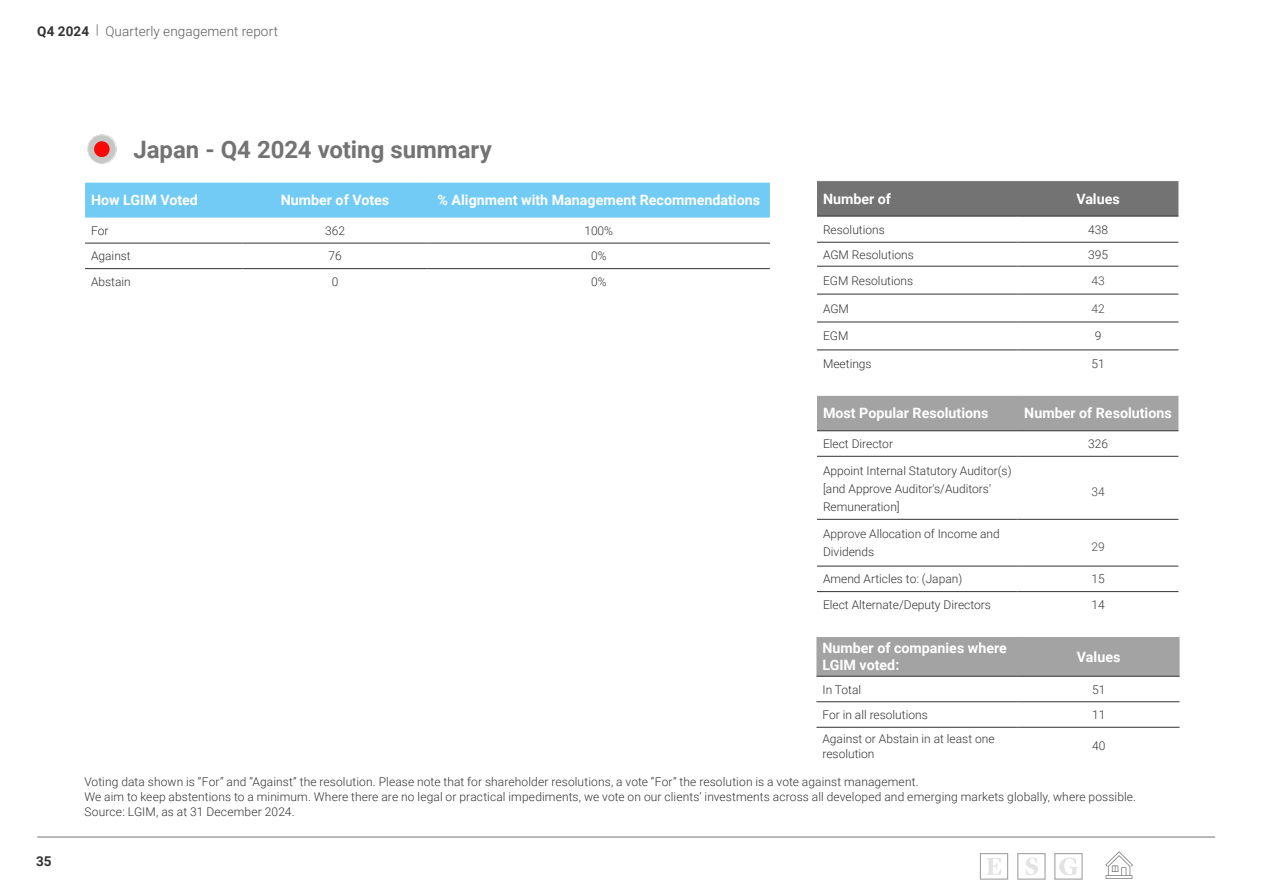
<style>
.page{position:relative;width:1263px;height:893px;background:#fff}
.page>*{position:absolute;margin:0;border:0;box-sizing:border-box;transform-origin:0 0}
.Body_copy_and_chart_header_-_Manually_ap{font:700 24px "Roboto";color:#737373}
.Table_body_figures{font:700 14.25px/17.1px "Roboto";color:#fff}
.t1{font:300 13.5px "Roboto";letter-spacing:.01em;color:#5c5c5c}
.t2{font:700 13.5px "Roboto";color:#333}
.Table_body_figures-2{font:300 12px/18px "Roboto";color:#333}
.Source_7pt{font:300 12px/15px "Roboto";letter-spacing:.01em;color:#333}
.Table_body_figures-3{font:300 12px "Roboto";color:#474747}
.s1{font-weight:700;color:#333}
</style>
<div class="page">
<hr style="left:37px;top:837px;width:1178px;height:1px;background:#737373">
<hr style="left:1106px;top:875px;width:26px;height:4px;background:#999">
<hr style="left:1106px;top:876px;width:26px;height:2px;background:#737373">
<svg style="left:1105px;top:851px;width:28px;height:25px"></svg>
<div style="left:980px;top:853px;width:28px;height:27px;border:1px solid #a3a3a3"></div>
<svg style="left:986px;top:858px;width:15px;height:17px"></svg>
<div style="left:1017px;top:853px;width:28px;height:27px;border:1px solid #a3a3a3"></div>
<svg style="left:1025px;top:857px;width:13px;height:18px"></svg>
<div style="left:1054px;top:853px;width:29px;height:27px;border:1px solid #a3a3a3"></div>
<svg style="left:1059px;top:857px;width:19px;height:18px"></svg>
<div style="left:817px;top:181px;width:361px;height:35px;background:#737373"></div>
<hr style="left:817px;top:216px;width:201px;height:1px;background:#333">
<hr style="left:1018px;top:216px;width:160px;height:1px;background:#333">
<hr style="left:817px;top:242px;width:201px;height:1px;background:#333">
<hr style="left:1018px;top:242px;width:160px;height:1px;background:#333">
<hr style="left:817px;top:266px;width:201px;height:1px;background:#333">
<hr style="left:1018px;top:266px;width:160px;height:1px;background:#333">
<hr style="left:817px;top:294px;width:201px;height:1px;background:#333">
<hr style="left:1018px;top:294px;width:160px;height:1px;background:#333">
<hr style="left:817px;top:322px;width:201px;height:1px;background:#333">
<hr style="left:1018px;top:322px;width:160px;height:1px;background:#333">
<hr style="left:817px;top:349px;width:201px;height:1px;background:#333">
<hr style="left:1018px;top:349px;width:160px;height:1px;background:#333">
<div style="left:817px;top:396px;width:361px;height:34px;background:#a3a3a3"></div>
<hr style="left:817px;top:430px;width:201px;height:1px;background:#333">
<hr style="left:1018px;top:430px;width:160px;height:1px;background:#333">
<hr style="left:817px;top:456px;width:201px;height:1px;background:#333">
<hr style="left:1018px;top:456px;width:160px;height:1px;background:#333">
<hr style="left:817px;top:519px;width:201px;height:1px;background:#333">
<hr style="left:1018px;top:519px;width:160px;height:1px;background:#333">
<hr style="left:817px;top:566px;width:201px;height:1px;background:#333">
<hr style="left:1018px;top:566px;width:160px;height:1px;background:#333">
<hr style="left:817px;top:591px;width:201px;height:1px;background:#333">
<hr style="left:1018px;top:591px;width:160px;height:1px;background:#333">
<div style="left:85px;top:183px;width:685px;height:35px;background:#71cbf4"></div>
<hr style="left:85px;top:243px;width:157px;height:1px;background:#333">
<hr style="left:242px;top:243px;width:186px;height:1px;background:#333">
<hr style="left:428px;top:243px;width:342px;height:1px;background:#333">
<hr style="left:85px;top:268px;width:157px;height:1px;background:#333">
<hr style="left:242px;top:268px;width:186px;height:1px;background:#333">
<hr style="left:428px;top:268px;width:342px;height:1px;background:#333">
<img style="left:87px;top:134px;width:30px;height:30px">
<div style="left:88px;top:135px;width:28px;height:28px;border:6px solid #c6c6c5;border-radius:50%"></div>
<div style="left:816px;top:637px;width:363px;height:39px;background:#a3a3a3"></div>
<hr style="left:816px;top:676px;width:202px;height:1px;background:#333">
<hr style="left:1018px;top:676px;width:161px;height:1px;background:#333">
<hr style="left:816px;top:701px;width:202px;height:1px;background:#333">
<hr style="left:1018px;top:701px;width:161px;height:1px;background:#333">
<hr style="left:816px;top:727px;width:202px;height:1px;background:#333">
<hr style="left:1018px;top:727px;width:161px;height:1px;background:#333">
<p class="t1" style="left:37px;top:21px;width:242px"><span class="s1">Q4 2024</span> | Quarterly engagement report</p>
<p class="Body_copy_and_chart_header_-_Manually_ap" style="left:133px;top:133px;width:360px">Japan - Q4 2024 voting summary</p>
<p class="Table_body_figures" style="left:91px;top:191px;width:108px">How LGIM Voted</p>
<p class="Table_body_figures" style="left:281px;top:191px;width:110px">Number of Votes</p>
<p class="Table_body_figures" style="left:437px;top:191px;width:324px">% Alignment with Management Recommendations</p>
<p class="Table_body_figures-2" style="left:91px;top:221px;width:19px">For</p>
<p class="Table_body_figures-2" style="left:325px;top:221px;width:21px">362</p>
<p class="Table_body_figures-2" style="left:584px;top:221px;width:30px">100%</p>
<p class="Table_body_figures-2" style="left:91px;top:247px;width:41px">Against</p>
<p class="Table_body_figures-2" style="left:328px;top:247px;width:15px">76</p>
<p class="Table_body_figures-2" style="left:591px;top:247px;width:17px">0%</p>
<p class="Table_body_figures-2" style="left:91px;top:272px;width:41px">Abstain</p>
<p class="Table_body_figures-2" style="left:332px;top:272px;width:8px">0</p>
<p class="Table_body_figures-2" style="left:591px;top:272px;width:17px">0%</p>
<p class="Table_body_figures" style="left:823px;top:190px;width:70px">Number of</p>
<p class="Table_body_figures" style="left:1076px;top:190px;width:45px">Values</p>
<p class="Table_body_figures-2" style="left:823px;top:220px;width:63px">Resolutions</p>
<p class="Table_body_figures-2" style="left:1088px;top:220px;width:21px">438</p>
<p class="Table_body_figures-2" style="left:823px;top:245px;width:92px">AGM Resolutions</p>
<p class="Table_body_figures-2" style="left:1088px;top:245px;width:21px">395</p>
<p class="Table_body_figures-2" style="left:823px;top:271px;width:92px">EGM Resolutions</p>
<p class="Table_body_figures-3" style="left:1091px;top:272px;width:15px">43</p>
<p class="Table_body_figures-2" style="left:823px;top:299px;width:28px">AGM</p>
<p class="Table_body_figures-3" style="left:1091px;top:300px;width:15px">42</p>
<p class="Table_body_figures-2" style="left:823px;top:327px;width:27px">EGM</p>
<p class="Table_body_figures-2" style="left:1095px;top:327px;width:8px">9</p>
<p class="Table_body_figures-2" style="left:823px;top:355px;width:50px">Meetings</p>
<p class="Table_body_figures-2" style="left:1091px;top:355px;width:15px">51</p>
<p class="Table_body_figures" style="left:823px;top:404px;width:167px">Most Popular Resolutions</p>
<p class="Table_body_figures" style="left:1024px;top:404px;width:149px">Number of Resolutions</p>
<p class="Table_body_figures-2" style="left:823px;top:434px;width:72px">Elect Director</p>
<p class="Table_body_figures-2" style="left:1088px;top:434px;width:21px">326</p>
<p class="Table_body_figures-2" style="left:823px;top:461px;width:190px">Appoint Internal Statutory Auditor(s) [and Approve Auditor's/Auditors'<br>Remuneration]</p>
<p class="Table_body_figures-3" style="left:1091px;top:483px;width:15px">34</p>
<p class="Table_body_figures-2" style="left:823px;top:524px;width:178px">Approve Allocation of Income and<br>Dividends</p>
<p class="Table_body_figures-3" style="left:1091px;top:538px;width:15px">29</p>
<p class="Table_body_figures-2" style="left:823px;top:570px;width:141px">Amend Articles to: (Japan)</p>
<p class="Table_body_figures-2" style="left:1091px;top:570px;width:15px">15</p>
<p class="Table_body_figures-2" style="left:823px;top:595px;width:169px">Elect Alternate/Deputy Directors</p>
<p class="Table_body_figures-2" style="left:1091px;top:595px;width:15px">14</p>
<p class="Table_body_figures" style="left:822px;top:639px;width:186px">Number of companies where<br>LGIM voted:</p>
<p class="Table_body_figures" style="left:1077px;top:647px;width:45px">Values</p>
<p class="Table_body_figures-2" style="left:822px;top:680px;width:40px">In Total</p>
<p class="Table_body_figures-2" style="left:1092px;top:680px;width:15px">51</p>
<p class="Table_body_figures-2" style="left:822px;top:705px;width:107px">For in all resolutions</p>
<p class="Table_body_figures-2" style="left:1092px;top:705px;width:15px">11</p>
<p class="Table_body_figures-2" style="left:822px;top:731px;width:174px;line-height:14.4px">Against or Abstain in at least one resolution</p>
<p class="Table_body_figures-2" style="left:1092px;top:737px;width:15px">40</p>
<p class="t2" style="left:36px;top:852px;width:17px">35</p>
<p class="Source_7pt" style="left:84px;top:773px;width:836px">Voting data shown is “For” and “Against” the resolution. Please note that for shareholder resolutions, a vote “For” the resolution is a vote against management.</p>
<p class="Source_7pt" style="left:84px;top:788px;width:1053px">We aim to keep abstentions to a minimum. Where there are no legal or practical impediments, we vote on our clients’ investments across all developed and emerging markets globally, where possible.<br>Source: LGIM, as at 31 December 2024.</p>
</div>
